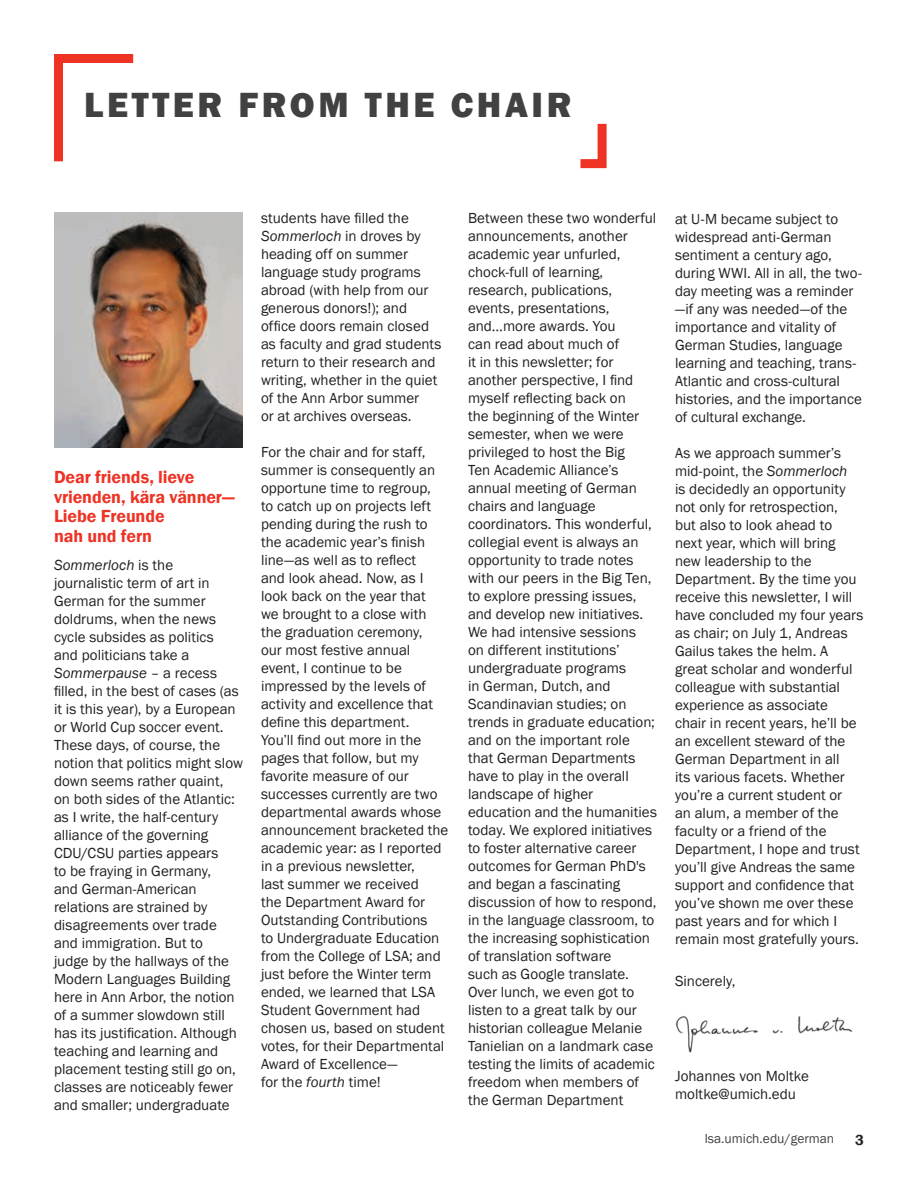
<style>
.page{position:relative;width:918px;height:1188px;background:#fff}
.page>*{position:absolute;margin:0;border:0;box-sizing:border-box;transform-origin:0 0}
.t1{font:800 36px "Franklin Gothic";letter-spacing:.1em;color:#414142}
.t2{font:600 18px/19.5px "Franklin Gothic";letter-spacing:-.005em;color:#ee3224}
.t3{font:15px/18px "Franklin Gothic";color:#231f20}
.t4{font:600 15px "Franklin Gothic";color:#231f20}
.t5{font:13.5px "Franklin Gothic";color:#414142}
.s1{font-style:italic}
</style>
<div class="page">
<svg style="left:54px;top:54px;width:80px;height:108px"></svg>
<svg style="left:580px;top:123px;width:27px;height:46px"></svg>
<img style="left:675px;top:1016px;width:178px;height:37px">
<img style="left:54px;top:213px;width:189px;height:235px">
<h1 class="t1" style="left:84px;top:81px;width:489px">LETTER FROM THE CHAIR</h1>
<p class="t2" style="left:54px;top:468px;width:182px">Dear friends, lieve vrienden, kära vänner—<br>Liebe Freunde<br>nah und fern</p>
<p class="t3" style="left:54px;top:557px;width:190px"><span class="s1">Sommerloch</span> is the journalistic term of art in<br>German for the summer doldrums, when the news cycle subsides as politics<br>and politicians take a<br><span class="s1">Sommerpause</span> – a recess filled, in the best of cases (as it is this year), by a European or World Cup soccer event.<br>These days, of course, the notion that politics might slow down seems rather quaint, on both sides of the Atlantic: as I write, the half-century alliance of the governing<br>CDU/CSU parties appears<br>to be fraying in Germany,<br>and German-American relations are strained by disagreements over trade and immigration. But to<br>judge by the hallways of the<br>Modern Languages Building here in Ann Arbor, the notion of a summer slowdown still has its justification. Although teaching and learning and placement testing still go on, classes are noticeably fewer and smaller; undergraduate</p>
<p class="t3" style="left:261px;top:210px;width:182px">students have filled the<br><span class="s1">Sommerloch</span> in droves by heading off on summer language study programs abroad (with help from our generous donors!); and office doors remain closed as faculty and grad students return to their research and writing, whether in the quiet of the Ann Arbor summer<br>or at archives overseas.</p>
<p class="t3" style="left:261px;top:444px;width:189px">For the chair and for staff, summer is consequently an opportune time to regroup,<br>to catch up on projects left pending during the rush to the academic year’s finish line—as well as to reflect<br>and look ahead. Now, as I look back on the year that<br>we brought to a close with the graduation ceremony,<br>our most festive annual event, I continue to be impressed by the levels of activity and excellence that define this department.<br>You’ll find out more in the pages that follow, but my favorite measure of our successes currently are two departmental awards whose announcement bracketed the academic year: as I reported in a previous newsletter,<br>last summer we received<br>the Department Award for<br>Outstanding Contributions<br>to Undergraduate Education from the College of LSA; and just before the Winter term ended, we learned that LSA<br>Student Government had chosen us, based on student votes, for their Departmental<br>Award of Excellence—<br>for the <span class="s1">fourth</span> time!</p>
<p class="t3" style="left:468px;top:210px;width:191px">Between these two wonderful announcements, another academic year unfurled, chock-full of learning, research, publications, events, presentations, and…more awards. You<br>can read about much of<br>it in this newsletter; for another perspective, I find myself reflecting back on<br>the beginning of the Winter semester, when we were privileged to host the Big<br>Ten Academic Alliance’s annual meeting of German chairs and language coordinators. This wonderful, collegial event is always an opportunity to trade notes with our peers in the Big Ten, to explore pressing issues, and develop new initiatives.<br>We had intensive sessions<br>on different institutions’ undergraduate programs<br>in German, Dutch, and<br>Scandinavian studies; on trends in graduate education; and on the important role that German Departments have to play in the overall landscape of higher education and the humanities today. We explored initiatives to foster alternative career outcomes for German PhD's and began a fascinating discussion of how to respond, in the language classroom, to the increasing sophistication of translation software<br>such as Google translate.<br>Over lunch, we even got to listen to a great talk by our historian colleague Melanie<br>Tanielian on a landmark case testing the limits of academic freedom when members of the German Department</p>
<p class="t3" style="left:675px;top:210px;width:188px">at U-M became subject to widespread anti-German sentiment a century ago, during WWI. All in all, the two&shy;day meeting was a reminder —if any was needed—of the importance and vitality of<br>German Studies, language learning and teaching, trans-<br>Atlantic and cross-cultural histories, and the importance of cultural exchange.</p>
<p class="t3" style="left:675px;top:444px;width:190px">As we approach summer’s mid-point, the <span class="s1">Sommerloch<br></span>is decidedly an opportunity not only for retrospection,<br>but also to look ahead to<br>next year, which will bring new leadership to the<br>Department. By the time you receive this newsletter, I will have concluded my four years as chair; on July 1, Andreas<br>Gailus takes the helm. A great scholar and wonderful colleague with substantial experience as associate<br>chair in recent years, he’ll be an excellent steward of the<br>German Department in all<br>its various facets. Whether you’re a current student or<br>an alum, a member of the faculty or a friend of the<br>Department, I hope and trust you’ll give Andreas the same support and confidence that you’ve shown me over these past years and for which I remain most gratefully yours.</p>
<p class="t3" style="left:675px;top:972px;width:62px">Sincerely,</p>
<p class="t3" style="left:675px;top:1068px;width:135px">Johannes von Moltke moltke@umich.edu</p>
<p class="t5" style="left:705px;top:1131px;width:131px">lsa.umich.edu/german</p>
<p class="t4" style="left:855px;top:1130px;width:10px">3</p>
</div>
